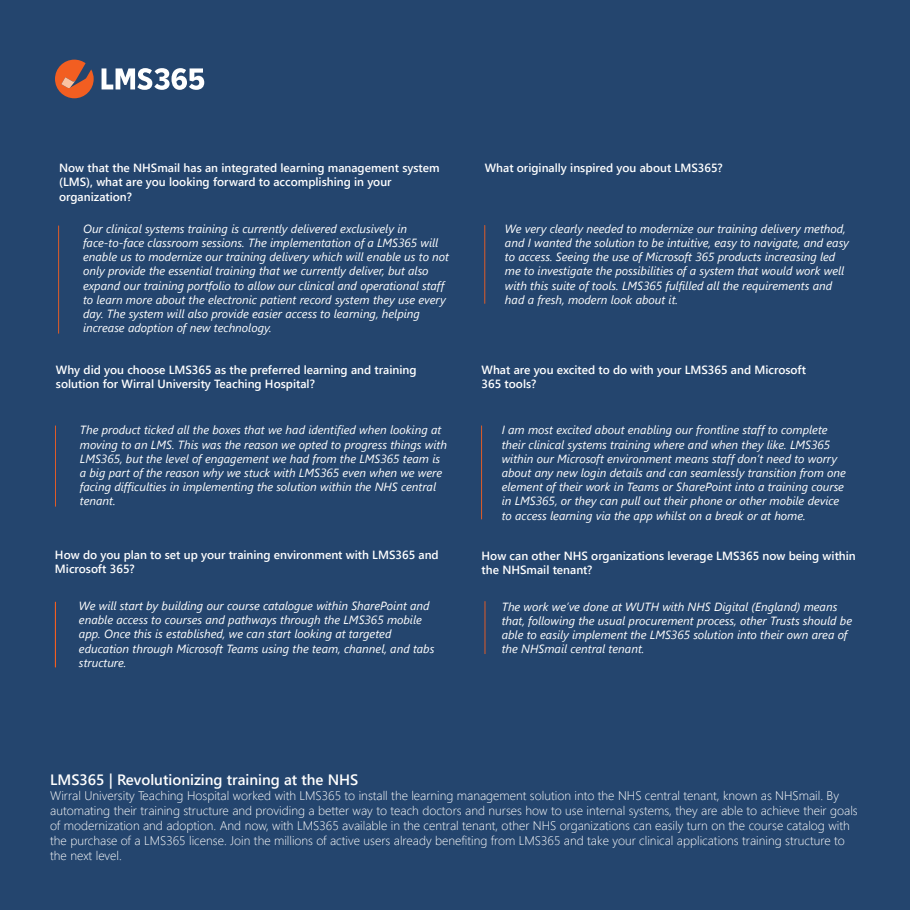
<style>
.page{position:relative;width:910px;height:910px;background:#24456e}
.page>*{position:absolute;margin:0;border:0;box-sizing:border-box;transform-origin:0 0}
.t1{font:600 15px "Segoe UI";color:#fff}
.t2{font:300 12.5px/15px "Segoe UI";color:#fff}
.t3{font:italic 11.85px/14.2px "Segoe UI";color:#fff}
.t4{font:600 11.85px/14.2px "Segoe UI";color:#fff}
</style>
<div class="page">
<hr style="left:484px;top:225px;width:1px;height:79px;background:#f25e21">
<hr style="left:58px;top:225px;width:1px;height:109px;background:#f25e21">
<hr style="left:481px;top:425px;width:1px;height:94px;background:#f25e21">
<hr style="left:485px;top:601px;width:1px;height:53px;background:#f25e21">
<hr style="left:55px;top:425px;width:1px;height:82px;background:#f25e21">
<hr style="left:55px;top:602px;width:1px;height:65px;background:#f25e21">
<svg style="left:102px;top:68px;width:102px;height:22px"></svg>
<svg style="left:55px;top:60px;width:39px;height:38px"></svg>
<p class="t4" style="left:59px;top:160px;width:382px">Now that the NHSmail has an integrated learning management system (LMS), what are you looking forward to accomplishing in your organization?</p>
<p class="t3" style="left:83px;top:220px;width:368px">Our clinical systems training is currently delivered exclusively in face-to-face classroom sessions. The implementation of a LMS365 will enable us to modernize our training delivery which will enable us to not only provide the essential training that we currently deliver, but also expand our training portfolio to allow our clinical and operational staff to learn more about the electronic patient record system they use every day. The system will also provide easier access to learning, helping increase adoption of new technology.</p>
<p class="t4" style="left:56px;top:361px;width:362px">Why did you choose LMS365 as the preferred learning and training solution for Wirral University Teaching Hospital?</p>
<p class="t3" style="left:80px;top:421px;width:369px">The product ticked all the boxes that we had identified when looking at moving to an LMS. This was the reason we opted to progress things with LMS365, but the level of engagement we had from the LMS365 team is a big part of the reason why we stuck with LMS365 even when we were facing difficulties in implementing the solution within the NHS central tenant.</p>
<p class="t4" style="left:55px;top:547px;width:385px">How do you plan to set up your training environment with LMS365 and<br>Microsoft 365?</p>
<p class="t3" style="left:79px;top:597px;width:357px">We will start by building our course catalogue within SharePoint and enable access to courses and pathways through the LMS365 mobile app. Once this is established, we can start looking at targeted education through Microsoft Teams using the team, channel, and tabs structure.</p>
<p class="t4" style="left:485px;top:160px;width:240px">What originally inspired you about LMS365?</p>
<p class="t3" style="left:505px;top:220px;width:346px">We very clearly needed to modernize our training delivery method, and I wanted the solution to be intuitive, easy to navigate, and easy to access. Seeing the use of Microsoft 365 products increasing led me to investigate the possibilities of a system that would work well with this suite of tools. LMS365 fulfilled all the requirements and had a fresh, modern look about it.</p>
<p class="t4" style="left:482px;top:361px;width:326px">What are you excited to do with your LMS365 and Microsoft<br>365 tools?</p>
<p class="t3" style="left:502px;top:421px;width:346px">I am most excited about enabling our frontline staff to complete their clinical systems training where and when they like. LMS365 within our Microsoft environment means staff don’t need to worry about any new login details and can seamlessly transition from one element of their work in Teams or SharePoint into a training course in LMS365, or they can pull out their phone or other mobile device to access learning via the app whilst on a break or at home.</p>
<p class="t4" style="left:482px;top:548px;width:376px">How can other NHS organizations leverage LMS365 now being within the NHSmail tenant?</p>
<p class="t3" style="left:502px;top:597px;width:352px">The work we’ve done at WUTH with NHS Digital (England) means that, following the usual procurement process, other Trusts should be able to easily implement the LMS365 solution into their own area of the NHSmail central tenant.</p>
<p class="t1" style="left:50px;top:766px;width:310px">LMS365 | Revolutionizing training at the NHS</p>
<p class="t2" style="left:50px;top:787px;width:809px">Wirral University Teaching Hospital worked with LMS365 to install the learning management solution into the NHS central tenant, known as NHSmail. By automating their training structure and providing a better way to teach doctors and nurses how to use internal systems, they are able to achieve their goals of modernization and adoption. And now, with LMS365 available in the central tenant, other NHS organizations can easily turn on the course catalog with the purchase of a LMS365 license. Join the millions of active users already benefiting from LMS365 and take your clinical applications training structure to the next level.</p>
</div>
